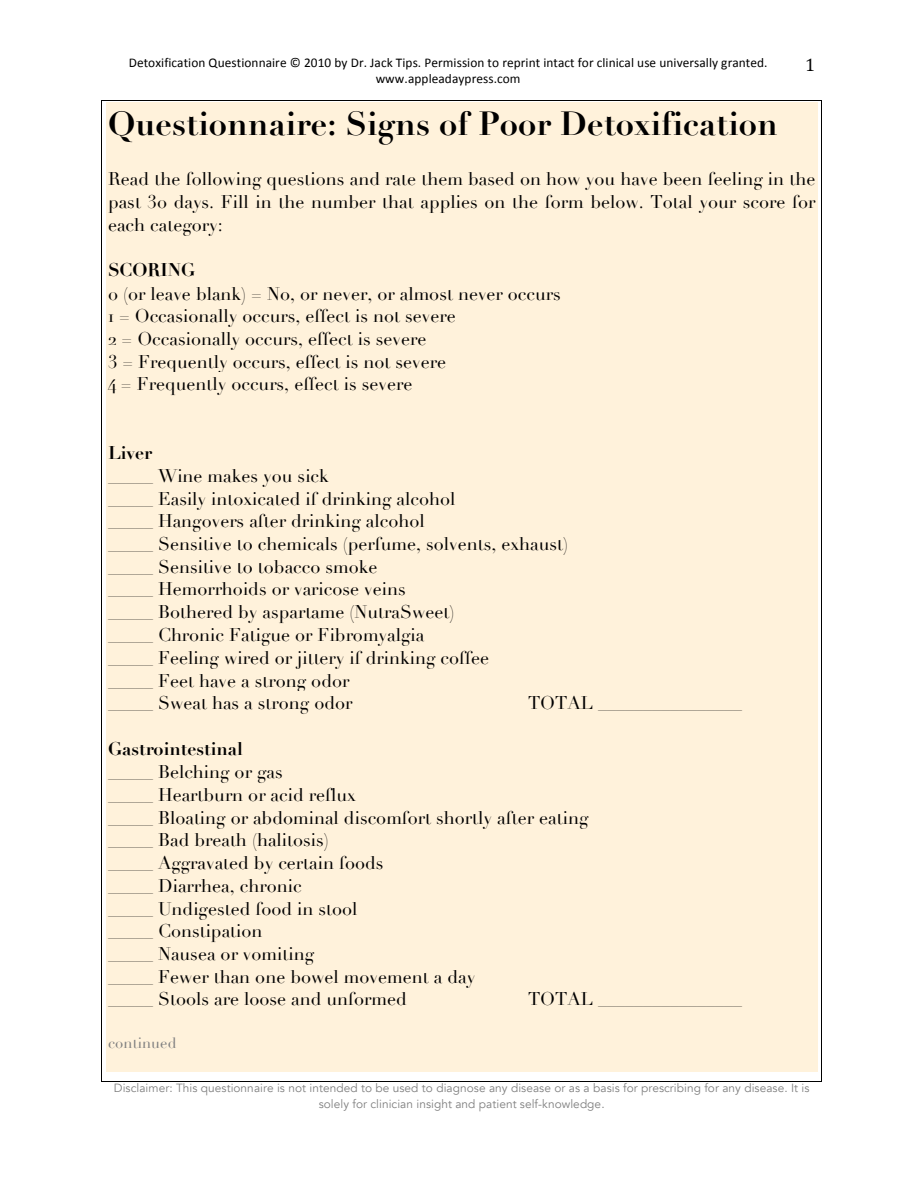
<style>
.page{position:relative;width:918px;height:1188px;background:#fff}
.page>*{position:absolute;margin:0;border:0;box-sizing:border-box;transform-origin:0 0}
.t1{font:700 32.7px "Didot";letter-spacing:.005em;color:#000}
.t2{font:18px/22.8px "Didot";color:#000}
.t3{font:700 18px "Didot";color:#000}
.t4{font:18px "Cambria";color:#000}
.t5{font:14.7px "Didot";letter-spacing:.01em;color:#808080}
.t6{font:13.35px/16.5px "Calibri";letter-spacing:.005em;color:#000;text-align:center}
.t7{font:11.85px/16.5px "Avenir";letter-spacing:.005em;color:#808080;text-align:center}
</style>
<div class="page">
<div style="left:106px;top:103px;width:712px;height:42px;background:#fff2db"></div>
<div style="left:106px;top:145px;width:712px;height:23px;background:#fff2db"></div>
<div style="left:106px;top:168px;width:712px;height:23px;background:#fff2db"></div>
<div style="left:106px;top:191px;width:712px;height:22px;background:#fff2db"></div>
<div style="left:106px;top:213px;width:712px;height:23px;background:#fff2db"></div>
<div style="left:106px;top:236px;width:712px;height:23px;background:#fff2db"></div>
<div style="left:106px;top:259px;width:712px;height:23px;background:#fff2db"></div>
<div style="left:106px;top:282px;width:712px;height:23px;background:#fff2db"></div>
<div style="left:106px;top:305px;width:712px;height:23px;background:#fff2db"></div>
<div style="left:106px;top:328px;width:712px;height:22px;background:#fff2db"></div>
<div style="left:106px;top:350px;width:712px;height:23px;background:#fff2db"></div>
<div style="left:106px;top:373px;width:712px;height:23px;background:#fff2db"></div>
<div style="left:106px;top:396px;width:712px;height:23px;background:#fff2db"></div>
<div style="left:106px;top:419px;width:712px;height:22px;background:#fff2db"></div>
<div style="left:106px;top:441px;width:712px;height:23px;background:#fff2db"></div>
<div style="left:106px;top:464px;width:712px;height:23px;background:#fff2db"></div>
<div style="left:106px;top:487px;width:712px;height:23px;background:#fff2db"></div>
<div style="left:106px;top:510px;width:712px;height:23px;background:#fff2db"></div>
<div style="left:106px;top:533px;width:712px;height:22px;background:#fff2db"></div>
<div style="left:106px;top:555px;width:712px;height:23px;background:#fff2db"></div>
<div style="left:106px;top:578px;width:712px;height:23px;background:#fff2db"></div>
<div style="left:106px;top:601px;width:712px;height:23px;background:#fff2db"></div>
<div style="left:106px;top:624px;width:712px;height:23px;background:#fff2db"></div>
<div style="left:106px;top:647px;width:712px;height:22px;background:#fff2db"></div>
<div style="left:106px;top:669px;width:712px;height:23px;background:#fff2db"></div>
<div style="left:106px;top:692px;width:712px;height:23px;background:#fff2db"></div>
<div style="left:106px;top:715px;width:712px;height:23px;background:#fff2db"></div>
<div style="left:106px;top:738px;width:712px;height:23px;background:#fff2db"></div>
<div style="left:106px;top:761px;width:712px;height:23px;background:#fff2db"></div>
<div style="left:106px;top:784px;width:712px;height:22px;background:#fff2db"></div>
<div style="left:106px;top:806px;width:712px;height:23px;background:#fff2db"></div>
<div style="left:106px;top:829px;width:712px;height:23px;background:#fff2db"></div>
<div style="left:106px;top:852px;width:712px;height:22px;background:#fff2db"></div>
<div style="left:106px;top:874px;width:712px;height:23px;background:#fff2db"></div>
<div style="left:106px;top:897px;width:712px;height:23px;background:#fff2db"></div>
<div style="left:106px;top:920px;width:712px;height:23px;background:#fff2db"></div>
<div style="left:106px;top:943px;width:712px;height:23px;background:#fff2db"></div>
<div style="left:106px;top:966px;width:712px;height:22px;background:#fff2db"></div>
<div style="left:106px;top:988px;width:712px;height:23px;background:#fff2db"></div>
<div style="left:106px;top:1011px;width:712px;height:23px;background:#fff2db"></div>
<div style="left:106px;top:1034px;width:712px;height:19px;background:#fff2db"></div>
<div style="left:106px;top:1053px;width:712px;height:19px;background:#fff2db"></div>
<hr style="left:102px;top:100px;width:720px;height:1px;background:#000">
<hr style="left:101px;top:101px;width:1px;height:980px;background:#000">
<hr style="left:822px;top:101px;width:1px;height:980px;background:#000">
<hr style="left:102px;top:1081px;width:720px;height:1px;background:#000">
<p class="t6" style="left:129px;top:54px;width:640px">Detoxification Questionnaire © 2010 by Dr. Jack Tips. Permission to reprint intact for clinical use universally granted. www.appleadaypress.com</p>
<p class="t4" style="left:805px;top:54px;width:11px">1</p>
<h1 class="t1" style="left:108px;top:104px;width:671px">Questionnaire: Signs of Poor Detoxification</h1>
<p class="t2" style="left:108px;top:168px;width:709px;text-align:justify">Read the following questions and rate them based on how you have been feeling in the past 30 days. Fill in the number that applies on the form below. Total your score for each category:</p>
<p class="t3" style="left:108px;top:259px;width:89px">SCORING</p>
<p class="t2" style="left:108px;top:282px;width:454px">0 (or leave blank) = No, or never, or almost never occurs 1 = Occasionally occurs, effect is not severe<br>2 = Occasionally occurs, effect is severe<br>3 = Frequently occurs, effect is not severe<br>4 = Frequently occurs, effect is severe</p>
<p class="t3" style="left:108px;top:442px;width:45px">Liver</p>
<p class="t2" style="left:108px;top:465px;width:462px">_____ Wine makes you sick<br>_____ Easily intoxicated if drinking alcohol<br>_____ Hangovers after drinking alcohol<br>_____ Sensitive to chemicals (perfume, solvents, exhaust) _____ Sensitive to tobacco smoke<br>_____ Hemorrhoids or varicose veins<br>_____ Bothered by aspartame (NutraSweet)<br>_____ Chronic Fatigue or Fibromyalgia<br>_____ Feeling wired or jittery if drinking coffee<br>_____ Feet have a strong odor<br>_____ Sweat has a strong odor</p>
<p class="t2" style="left:528px;top:692px;width:216px">TOTAL ________________</p>
<p class="t3" style="left:108px;top:738px;width:136px">Gastrointestinal</p>
<p class="t2" style="left:108px;top:761px;width:482px">_____ Belching or gas<br>_____ Heartburn or acid reflux<br>_____ Bloating or abdominal discomfort shortly after eating _____ Bad breath (halitosis)<br>_____ Aggravated by certain foods<br>_____ Diarrhea, chronic<br>_____ Undigested food in stool<br>_____ Constipation<br>_____ Nausea or vomiting<br>_____ Fewer than one bowel movement a day<br>_____ Stools are loose and unformed</p>
<p class="t2" style="left:528px;top:988px;width:216px">TOTAL ________________</p>
<p class="t5" style="left:108px;top:1034px;width:70px">continued</p>
<p class="t7" style="left:114px;top:1080px;width:697px">Disclaimer: This questionnaire is not intended to be used to diagnose any disease or as a basis for prescribing for any disease. It is solely for clinician insight and patient self-knowledge.</p>
</div>
